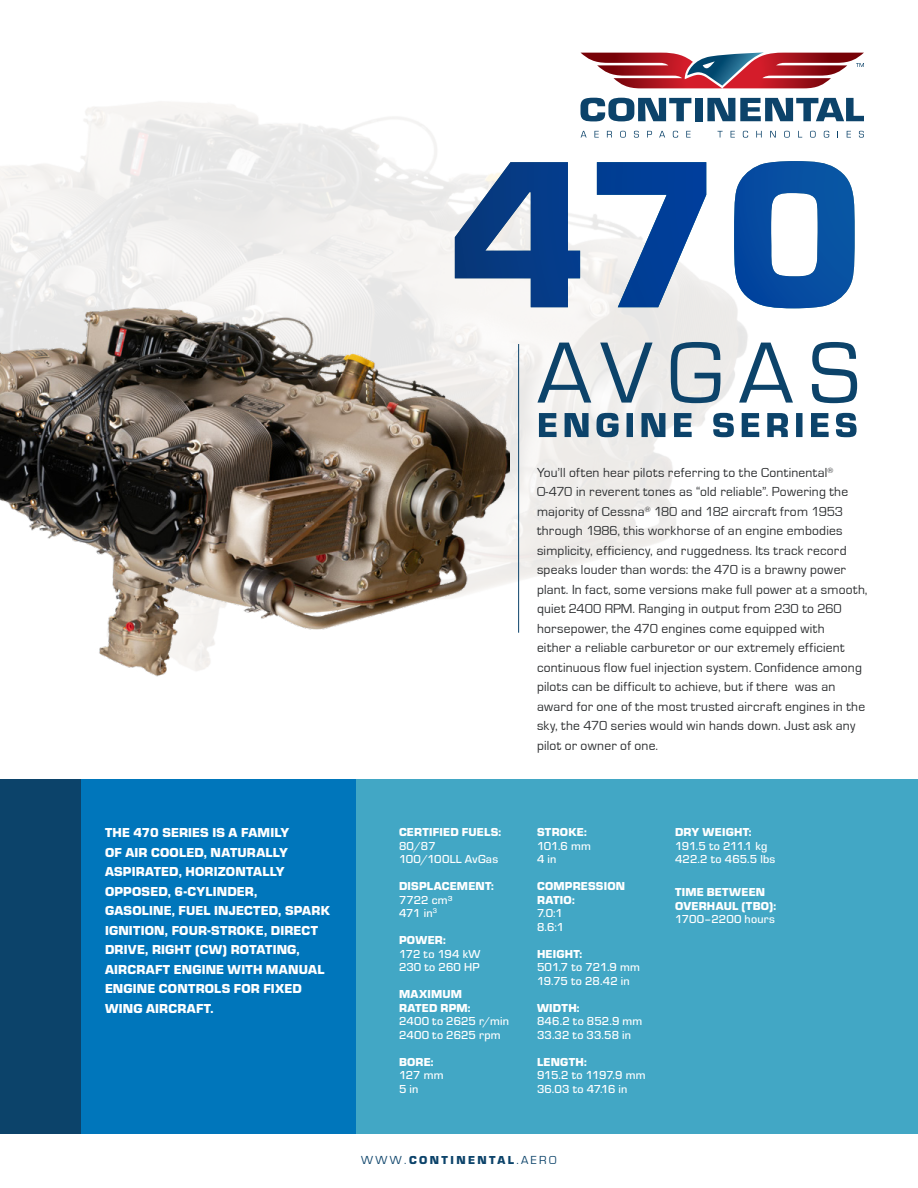
<style>
.page{position:relative;width:918px;height:1188px;background:#fff}
.page>*{position:absolute;margin:0;border:0;box-sizing:border-box;transform-origin:0 0}
.t1{font:13.5px/19.5px "Eurostile";letter-spacing:.015em;color:#2c2e30}
.t2{font:900 13.5px/19.5px "Eurostile";letter-spacing:.015em;color:#fff}
.t3{font:500 12px "Eurostile";letter-spacing:.01em;color:#fff}
.t4{font:900 12px/13.5px "Eurostile";letter-spacing:.02em;color:#fff}
.t5{font:500 12px "Eurostile";letter-spacing:-.01em;color:#fff}
.t6{font:900 12px "Eurostile";letter-spacing:.2em;color:#0c436a}
.s1{font-weight:400}
</style>
<div class="page">
<img style="left:0;top:88px;width:751px;height:545px">
<svg style="left:455px;top:161px;width:400px;height:147px"></svg>
<svg style="left:539px;top:413px;width:318px;height:24px"></svg>
<svg style="left:537px;top:342px;width:320px;height:61px"></svg>
<hr style="left:459px;top:94px;width:1px;height:63px;background:#fff">
<svg style="left:580px;top:98px;width:111px;height:23px"></svg>
<div style="left:695px;top:98px;width:8px;height:23px;background:#0c436a"></div>
<svg style="left:707px;top:98px;width:157px;height:23px"></svg>
<svg style="left:581px;top:131px;width:6px;height:7px"></svg>
<svg style="left:594px;top:131px;width:5px;height:7px"></svg>
<svg style="left:607px;top:131px;width:5px;height:7px"></svg>
<svg style="left:620px;top:131px;width:6px;height:7px"></svg>
<svg style="left:634px;top:131px;width:5px;height:7px"></svg>
<svg style="left:647px;top:131px;width:5px;height:7px"></svg>
<svg style="left:659px;top:131px;width:6px;height:7px"></svg>
<svg style="left:673px;top:131px;width:5px;height:7px"></svg>
<svg style="left:686px;top:131px;width:5px;height:7px"></svg>
<svg style="left:718px;top:131px;width:5px;height:7px"></svg>
<svg style="left:731px;top:131px;width:4px;height:7px"></svg>
<svg style="left:743px;top:131px;width:5px;height:7px"></svg>
<svg style="left:756px;top:131px;width:6px;height:7px"></svg>
<svg style="left:770px;top:131px;width:6px;height:7px"></svg>
<svg style="left:784px;top:131px;width:6px;height:7px"></svg>
<svg style="left:798px;top:131px;width:4px;height:7px"></svg>
<svg style="left:810px;top:131px;width:6px;height:7px"></svg>
<svg style="left:824px;top:131px;width:5px;height:7px"></svg>
<svg style="left:847px;top:131px;width:4px;height:7px"></svg>
<svg style="left:859px;top:131px;width:5px;height:7px"></svg>
<svg style="left:581px;top:52px;width:283px;height:36px"></svg>
<div style="left:286px;top:779px;width:632px;height:355px;background:#42a7c5"></div>
<hr style="left:518px;top:344px;width:1px;height:289px;background:#0c436a">
<img style="left:0;top:288px;width:509px;height:389px">
<div style="left:21px;top:779px;width:334px;height:355px;background:#0076bb"></div>
<div style="left:0;top:779px;width:81px;height:355px;background:#0c436a"></div>
<p class="t1" style="left:537px;top:463px;width:332px">You’ll often hear pilots referring to the Continental<sup>® </sup>O-470 in reverent tones as “old reliable”. Powering the majority of Cessna<sup>®</sup> 180 and 182 aircraft from 1953 through 1986, this workhorse of an engine embodies simplicity, efficiency, and ruggedness. Its track record speaks louder than words: the 470 is a brawny power plant. In fact, some versions make full power at a smooth, quiet 2400 RPM. Ranging in output from 230 to 260 horsepower, the 470 engines come equipped with<br>either a reliable carburetor or our extremely efficient continuous flow fuel injection system. Confidence among pilots can be difficult to achieve, but if there was an award for one of the most trusted aircraft engines in the sky, the 470 series would win hands down. Just ask any pilot or owner of one.</p>
<p class="t2" style="left:105px;top:822px;width:227px">THE 470 SERIES IS A FAMILY<br>OF AIR COOLED, NATURALLY<br>ASPIRATED, HORIZONTALLY<br>OPPOSED, 6-CYLINDER,<br>GASOLINE, FUEL INJECTED, SPARK<br>IGNITION, FOUR-STROKE, DIRECT<br>DRIVE, RIGHT (CW) ROTATING,<br>AIRCRAFT ENGINE WITH MANUAL<br>ENGINE CONTROLS FOR FIXED<br>WING AIRCRAFT.</p>
<p class="t4" style="left:675px;top:824px;width:78px">DRY WEIGHT:</p>
<p class="t4" style="left:399px;top:824px;width:104px">CERTIFIED FUELS:</p>
<p class="t3" style="left:399px;top:837px;width:38px">80/87</p>
<p class="t3" style="left:399px;top:851px;width:101px">100/100LL AvGas</p>
<p class="t4" style="left:399px;top:878px;width:96px">DISPLACEMENT:</p>
<p class="t3" style="left:399px;top:891px;width:55px">7722 cm³</p>
<p class="t3" style="left:399px;top:905px;width:40px">471 in<sup>3</sup></p>
<p class="t4" style="left:399px;top:932px;width:48px">POWER:</p>
<p class="t3" style="left:399px;top:945px;width:83px">172 to 194 kW</p>
<p class="t3" style="left:399px;top:959px;width:82px">230 to 260 HP</p>
<p class="t4" style="left:399px;top:986px;width:73px">MAXIMUM<br>RATED RPM:</p>
<p class="t3" style="left:399px;top:1013px;width:112px">2400 to 2625 r/min</p>
<p class="t3" style="left:399px;top:1026px;width:103px">2400 to 2625 rpm</p>
<p class="t4" style="left:399px;top:1054px;width:36px">BORE:</p>
<p class="t3" style="left:399px;top:1067px;width:46px">127 mm</p>
<p class="t3" style="left:399px;top:1080px;width:21px">5 in</p>
<p class="t4" style="left:537px;top:824px;width:51px">STROKE:</p>
<p class="t3" style="left:537px;top:837px;width:55px">101.6 mm</p>
<p class="t3" style="left:537px;top:851px;width:21px">4 in</p>
<p class="t4" style="left:537px;top:878px;width:90px">COMPRESSION<br>RATIO:</p>
<p class="t3" style="left:537px;top:905px;width:28px">7.0:1</p>
<p class="t3" style="left:537px;top:918px;width:29px">8.6:1</p>
<p class="t4" style="left:537px;top:946px;width:47px">HEIGHT:</p>
<p class="t3" style="left:537px;top:959px;width:104px">501.7 to 721.9 mm</p>
<p class="t3" style="left:537px;top:972px;width:94px">19.75 to 28.42 in</p>
<p class="t4" style="left:537px;top:1000px;width:44px">WIDTH:</p>
<p class="t3" style="left:537px;top:1013px;width:107px">846.2 to 852.9 mm</p>
<p class="t3" style="left:537px;top:1026px;width:96px">33.32 to 33.58 in</p>
<p class="t4" style="left:537px;top:1054px;width:51px">LENGTH:</p>
<p class="t5" style="left:537px;top:1067px;width:110px">915.2 to 1197.9 mm</p>
<p class="t3" style="left:537px;top:1080px;width:92px">36.03 to 47.16 in</p>
<p class="t5" style="left:675px;top:837px;width:94px">191.5 to 211.1 kg</p>
<p class="t3" style="left:675px;top:851px;width:102px">422.2 to 465.5 lbs</p>
<p class="t4" style="left:675px;top:884px;width:103px">TIME BETWEEN<br>OVERHAUL (TBO):</p>
<p class="t3" style="left:675px;top:911px;width:101px">1700–2200 hours</p>
<p class="t6" style="left:361px;top:1152px;width:197px"><span class="s1">WWW.</span>CONTINENTAL<span class="s1">.AERO</span></p>
</div>
